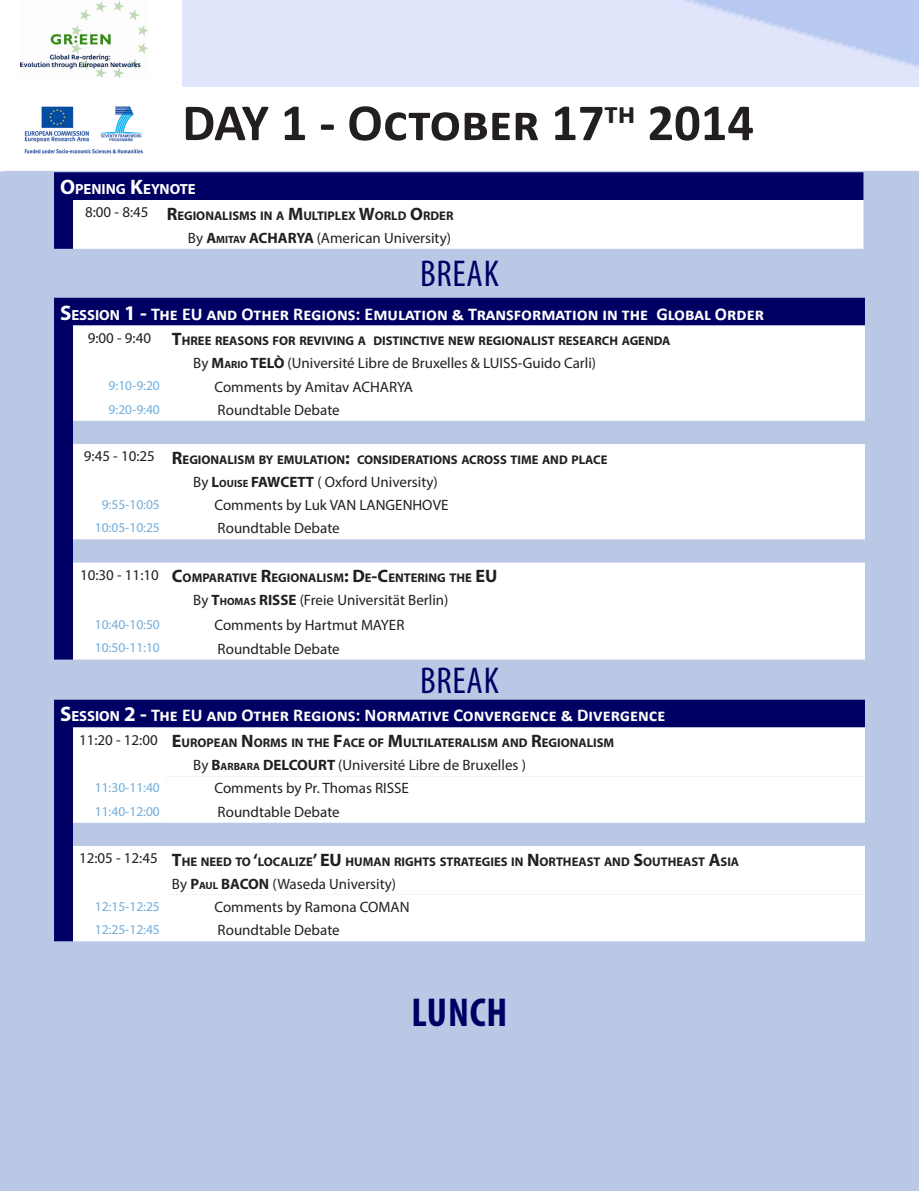
<style>
.page{position:relative;width:919px;height:1191px;background:#fff}
.page>*{position:absolute;margin:0;border:0;box-sizing:border-box;transform-origin:0 0}
.Body{font:700 52.5px "Calibri";color:#231f20}
.Body-2{font:700 condensed 40.5px "Myriad Pro";letter-spacing:.02em;color:#000064}
.Body-3{font:condensed 37.5px "Myriad Pro";letter-spacing:.02em;color:#000064}
.Body-4{font:700 18px "Calibri";color:#fff}
.Body-5{font:15px "Myriad Pro";color:#231f20}
.Body-6{font:700 15px "Myriad Pro";color:#231f20}
.Body-7{font:700 14.7px "Myriad Pro";color:#fff}
.Body-8{font:13.5px "Myriad Pro";color:#72addb}
.Body-9{font:700 12.6px "Myriad Pro";color:#231f20}
.s1{font-size:21px}
.s2{font-size:18px}
.s3{font-weight:400}
.s4{font-size:10.5px}
.s5{font-family:"Myriad Pro";font-size:21px}
.s6{font-family:"Myriad Pro";font-size:14.7px}
.s7{font-weight:700}
.s8{font-weight:700;font-size:10.5px}
</style>
<div class="page">
<div style="left:0;top:171px;width:918px;height:1020px;background:#bac8e6"></div>
<img style="left:24px;top:106px;width:119px;height:48px">
<img style="left:21px;top:0;width:127px;height:78px">
<div style="left:54px;top:298px;width:810px;height:361px;background:#000064"></div>
<svg style="left:73px;top:325px;width:791px;height:334px"></svg>
<div style="left:54px;top:699px;width:810px;height:242px;background:#000064"></div>
<svg style="left:73px;top:727px;width:791px;height:214px"></svg>
<svg style="left:166px;top:776px;width:698px;height:165px"></svg>
<div style="left:54px;top:172px;width:809px;height:77px;background:#000064"></div>
<svg style="left:73px;top:200px;width:790px;height:49px"></svg>
<p class="Body" style="left:182px;top:89px;width:573px">DAY 1 - October 17<sup>th</sup> 2014</p>
<p class="Body-7" style="left:60px;top:179px;width:137px"><span class="s1">O</span>PENING <span class="s1">K</span>EYNOTE</p>
<p class="Body-5" style="left:85px;top:203px;width:65px">8:00 - 8:45</p>
<p class="Body-9" style="left:167px;top:207px;width:288px"><span class="s2">R</span>EGIONALISMS IN A <span class="s2">M</span>ULTIPLEX <span class="s2">W</span>ORLD <span class="s2">O</span>RDER</p>
<p class="Body-6" style="left:188px;top:228px;width:72px"><span class="s3">By</span> A<span class="s4">MITAV</span> ACHARYA</p>
<p class="Body-5" style="left:317px;top:228px;width:136px">(American University)</p>
<p class="Body-3" style="left:420px;top:251px;width:80px">BREAK</p>
<p class="Body-4" style="left:60px;top:302px;width:705px"><span class="s5">S</span><span class="s6">ESSION</span> <span class="s5">1 -</span> The EU and Other Regions: Emulation &amp; Transformation in the Global Order</p>
<p class="Body-5" style="left:88px;top:328px;width:65px">9:00 - 9:40</p>
<p class="Body-9" style="left:172px;top:332px;width:500px"><span class="s2">T</span>HREE REASONS FOR REVIVING A DISTINCTIVE NEW REGIONALIST RESEARCH AGENDA</p>
<p class="Body-5" style="left:193px;top:354px;width:404px">By <span class="s7">M</span><span class="s8">ARIO</span> <span class="s7">TELÒ</span> (Université Libre de Bruxelles &amp; LUISS-Guido Carli)</p>
<p class="Body-8" style="left:109px;top:377px;width:53px">9:10-9:20</p>
<p class="Body-5" style="left:214px;top:377px;width:200px">Comments by Amitav ACHARYA</p>
<p class="Body-8" style="left:109px;top:401px;width:53px">9:20-9:40</p>
<p class="Body-5" style="left:218px;top:400px;width:124px">Roundtable Debate</p>
<p class="Body-5" style="left:84px;top:447px;width:73px">9:45 - 10:25</p>
<p class="Body-9" style="left:172px;top:451px;width:437px"><span class="s2">R</span>EGIONALISM BY EMULATION<span class="s2">:</span> CONSIDERATIONS ACROSS TIME AND PLACE</p>
<p class="Body-6" style="left:193px;top:472px;width:68px"><span class="s3">By</span> L<span class="s4">OUISE</span> FAWCETT</p>
<p class="Body-5" style="left:317px;top:472px;width:122px">( Oxford University)</p>
<p class="Body-8" style="left:102px;top:496px;width:60px">9:55-10:05</p>
<p class="Body-5" style="left:214px;top:496px;width:235px">Comments by Luk VAN LANGENHOVE</p>
<p class="Body-8" style="left:95px;top:519px;width:67px">10:05-10:25</p>
<p class="Body-5" style="left:218px;top:519px;width:124px">Roundtable Debate</p>
<p class="Body-5" style="left:80px;top:565px;width:80px">10:30 - 11:10</p>
<p class="Body-9" style="left:172px;top:569px;width:315px"><span class="s2">C</span>OMPARATIVE <span class="s2">R</span>EGIONALISM<span class="s2">: D</span>E<span class="s2">-C</span>ENTERING THE <span class="s2">EU</span></p>
<p class="Body-6" style="left:193px;top:590px;width:88px"><span class="s3">By</span> T<span class="s4">HOMAS</span> RISSE</p>
<p class="Body-5" style="left:300px;top:591px;width:150px">(Freie Universität Berlin)</p>
<p class="Body-8" style="left:95px;top:616px;width:67px">10:40-10:50</p>
<p class="Body-5" style="left:214px;top:616px;width:191px">Comments by Hartmut MAYER</p>
<p class="Body-8" style="left:95px;top:639px;width:67px">10:50-11:10</p>
<p class="Body-5" style="left:218px;top:639px;width:124px">Roundtable Debate</p>
<p class="Body-3" style="left:420px;top:657px;width:80px">BREAK</p>
<p class="Body-4" style="left:60px;top:704px;width:607px"><span class="s5">S</span><span class="s6">ESSION</span> <span class="s5">2 -</span> The EU and Other Regions: Normative Convergence &amp; Divergence</p>
<p class="Body-5" style="left:79px;top:730px;width:80px">11:20 - 12:00</p>
<p class="Body-9" style="left:172px;top:734px;width:442px"><span class="s2">E</span>UROPEAN <span class="s2">N</span> ORMS IN THE <span class="s2">F</span>ACE OF <span class="s2">M</span>ULTILATERALISM AND <span class="s2">R</span>EGIONALISM</p>
<p class="Body-6" style="left:193px;top:755px;width:80px"><span class="s3">By</span> B<span class="s4">ARBARA</span> DELCOURT</p>
<p class="Body-5" style="left:338px;top:756px;width:189px">(Université Libre de Bruxelles )</p>
<p class="Body-8" style="left:95px;top:779px;width:67px">11:30-11:40</p>
<p class="Body-5" style="left:214px;top:779px;width:196px">Comments by Pr. Thomas RISSE</p>
<p class="Body-8" style="left:95px;top:802px;width:67px">11:40-12:00</p>
<p class="Body-5" style="left:218px;top:802px;width:124px">Roundtable Debate</p>
<p class="Body-5" style="left:79px;top:849px;width:80px">12:05 - 12:45</p>
<p class="Body-9" style="left:172px;top:853px;width:568px"><span class="s2">T</span>HE NEED TO <span class="s2">‘</span>LOCALIZE<span class="s2">’ EU</span> HUMAN RIGHTS STRATEGIES IN <span class="s2">N</span> ORTHEAST AND <span class="s2">S</span>OUTHEAST <span class="s2">A</span>SIA</p>
<p class="Body-6" style="left:172px;top:874px;width:60px"><span class="s3">By</span> P<span class="s4">AUL</span> BACON</p>
<p class="Body-5" style="left:272px;top:874px;width:125px">(Waseda University)</p>
<p class="Body-8" style="left:95px;top:898px;width:67px">12:15-12:25</p>
<p class="Body-5" style="left:214px;top:897px;width:196px">Comments by Ramona COMAN</p>
<p class="Body-8" style="left:95px;top:921px;width:67px">12:25-12:45</p>
<p class="Body-5" style="left:218px;top:921px;width:124px">Roundtable Debate</p>
<p class="Body-2" style="left:411px;top:987px;width:97px">LUNCH</p>
</div>
